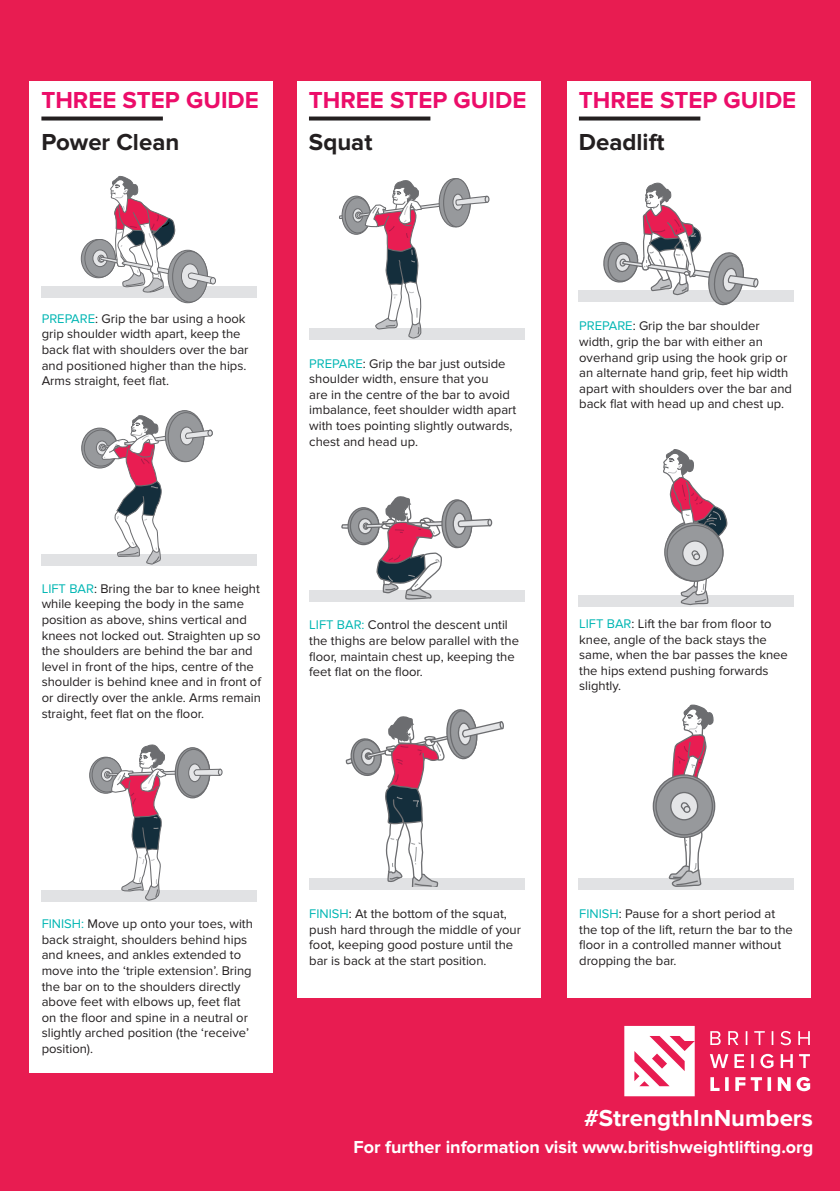
<style>
.page{position:relative;width:840px;height:1191px;background:#fff}
.page>*{position:absolute;margin:0;border:0;box-sizing:border-box;transform-origin:0 0}
.t1{font:700 24px "Proxima Nova";color:#ec0d69}
.t2{font:700 24px "Proxima Nova";color:#231f20}
.t3{font:700 24px "Proxima Nova";color:#fff}
.t4{font:700 18px "Proxima Nova";color:#fff}
.t5{font:13px/15.6px "Proxima Nova";color:#231f20}
.s1{color:#00b6b3}
</style>
<div class="page">
<div style="left:0;top:0;width:839px;height:1191px;background:#e81c51"></div>
<div style="left:29px;top:82px;width:243px;height:991px;background:#fff"></div>
<svg style="left:41px;top:116px;width:122px;height:4px"></svg>
<div style="left:41px;top:286px;width:215px;height:12px;background:#e1e2e4"></div>
<div style="left:41px;top:554px;width:215px;height:12px;background:#e1e2e4"></div>
<div style="left:41px;top:889px;width:215px;height:12px;background:#e1e2e4"></div>
<svg style="left:81px;top:239px;width:34px;height:39px"></svg>
<div style="left:81px;top:239px;width:35px;height:39px;border:1px solid #6c6d70;border-radius:50%"></div>
<div style="left:85px;top:239px;width:30px;height:38px;background:#97999c;border-radius:50%"></div>
<div style="left:84px;top:239px;width:32px;height:39px;border:1px solid #6c6d70;border-radius:50%"></div>
<svg style="left:93px;top:250px;width:14px;height:17px"></svg>
<div style="left:92px;top:249px;width:16px;height:18px;border:1px solid #6c6d70;border-radius:50%"></div>
<div style="left:97px;top:255px;width:8px;height:8px;border:1px solid #6c6d70;border-radius:50%"></div>
<svg style="left:168px;top:250px;width:39px;height:53px"></svg>
<div style="left:172px;top:251px;width:35px;height:51px;background:#97999c;border-radius:50%"></div>
<div style="left:172px;top:251px;width:36px;height:51px;border:1px solid #6c6d70;border-radius:50%"></div>
<div style="left:181px;top:264px;width:17px;height:24px;background:#e4e5e7;border-radius:50%"></div>
<div style="left:181px;top:263px;width:18px;height:26px;border:1px solid #6c6d70;border-radius:50%"></div>
<svg style="left:187px;top:272px;width:27px;height:13px"></svg>
<div style="left:210px;top:277px;width:6px;height:7px;border:1px solid #6c6d70;border-radius:50%"></div>
<svg style="left:99px;top:175px;width:76px;height:119px"></svg>
<svg style="left:82px;top:428px;width:35px;height:40px"></svg>
<div style="left:81px;top:427px;width:37px;height:41px;border:1px solid #6c6d70;border-radius:50%"></div>
<div style="left:84px;top:430px;width:33px;height:36px;background:#97999c;border-radius:50%"></div>
<div style="left:84px;top:429px;width:34px;height:37px;border:1px solid #6c6d70;border-radius:50%"></div>
<svg style="left:96px;top:441px;width:11px;height:14px"></svg>
<div style="left:96px;top:440px;width:12px;height:15px;border:1px solid #6c6d70;border-radius:50%"></div>
<div style="left:98px;top:444px;width:8px;height:7px;border:1px solid #6c6d70;border-radius:50%"></div>
<svg style="left:165px;top:410px;width:39px;height:51px"></svg>
<div style="left:168px;top:412px;width:36px;height:49px;background:#97999c;border-radius:50%"></div>
<div style="left:168px;top:412px;width:36px;height:50px;border:1px solid #6c6d70;border-radius:50%"></div>
<svg style="left:180px;top:427px;width:13px;height:18px"></svg>
<div style="left:180px;top:426px;width:13px;height:19px;border:1px solid #6c6d70;border-radius:50%"></div>
<svg style="left:184px;top:429px;width:29px;height:10px"></svg>
<div style="left:207px;top:429px;width:6px;height:7px;border:1px solid #6c6d70;border-radius:50%"></div>
<svg style="left:100px;top:415px;width:67px;height:150px"></svg>
<svg style="left:90px;top:757px;width:32px;height:36px"></svg>
<div style="left:89px;top:756px;width:33px;height:37px;border:1px solid #6c6d70;border-radius:50%"></div>
<div style="left:92px;top:757px;width:30px;height:35px;background:#97999c;border-radius:50%"></div>
<div style="left:92px;top:757px;width:30px;height:35px;border:1px solid #6c6d70;border-radius:50%"></div>
<svg style="left:101px;top:768px;width:11px;height:13px"></svg>
<div style="left:101px;top:767px;width:12px;height:15px;border:1px solid #6c6d70;border-radius:50%"></div>
<div style="left:104px;top:771px;width:7px;height:7px;border:1px solid #6c6d70;border-radius:50%"></div>
<svg style="left:175px;top:748px;width:34px;height:50px"></svg>
<div style="left:175px;top:747px;width:35px;height:51px;border:1px solid #6c6d70;border-radius:50%"></div>
<div style="left:177px;top:749px;width:32px;height:47px;background:#97999c;border-radius:50%"></div>
<div style="left:177px;top:748px;width:33px;height:49px;border:1px solid #6c6d70;border-radius:50%"></div>
<svg style="left:188px;top:764px;width:13px;height:17px"></svg>
<div style="left:188px;top:763px;width:13px;height:19px;border:1px solid #6c6d70;border-radius:50%"></div>
<svg style="left:193px;top:768px;width:29px;height:8px"></svg>
<svg style="left:106px;top:744px;width:73px;height:158px"></svg>
<div style="left:297px;top:82px;width:243px;height:916px;background:#fff"></div>
<svg style="left:309px;top:116px;width:121px;height:4px"></svg>
<div style="left:309px;top:328px;width:214px;height:12px;background:#e1e2e4"></div>
<div style="left:309px;top:878px;width:214px;height:12px;background:#e1e2e4"></div>
<div style="left:438px;top:178px;width:32px;height:49px;border:1px solid #6c6d70;border-radius:50%"></div>
<div style="left:443px;top:178px;width:27px;height:49px;border:1px solid #6c6d70;border-radius:50%"></div>
<svg style="left:339px;top:179px;width:150px;height:160px"></svg>
<svg style="left:345px;top:709px;width:159px;height:177px"></svg>
<div style="left:309px;top:589px;width:214px;height:12px;background:#e1e2e4"></div>
<svg style="left:442px;top:500px;width:29px;height:47px"></svg>
<div style="left:441px;top:499px;width:31px;height:49px;border:1px solid #6c6d70;border-radius:50%"></div>
<div style="left:445px;top:500px;width:26px;height:47px;background:#97999c;border-radius:50%"></div>
<div style="left:445px;top:500px;width:27px;height:48px;border:1px solid #6c6d70;border-radius:50%"></div>
<svg style="left:453px;top:513px;width:12px;height:21px"></svg>
<div style="left:452px;top:512px;width:14px;height:23px;border:1px solid #6c6d70;border-radius:50%"></div>
<svg style="left:457px;top:518px;width:35px;height:31px"></svg>
<svg style="left:341px;top:496px;width:103px;height:104px"></svg>
<div style="left:566px;top:82px;width:243px;height:916px;background:#fff"></div>
<svg style="left:578px;top:116px;width:122px;height:4px"></svg>
<div style="left:578px;top:290px;width:215px;height:12px;background:#e1e2e4"></div>
<div style="left:578px;top:878px;width:215px;height:12px;background:#e1e2e4"></div>
<div style="left:752px;top:278px;width:6px;height:10px;border:1px solid #6c6d70;border-radius:50%"></div>
<svg style="left:603px;top:182px;width:154px;height:124px"></svg>
<svg style="left:653px;top:775px;width:61px;height:62px"></svg>
<div style="left:655px;top:777px;width:57px;height:58px;background:#97999c;border-radius:50%"></div>
<svg style="left:670px;top:792px;width:27px;height:28px"></svg>
<div style="left:669px;top:792px;width:28px;height:28px;border:1px solid #6c6d70;border-radius:50%"></div>
<svg style="left:679px;top:800px;width:11px;height:13px"></svg>
<div style="left:683px;top:806px;width:7px;height:7px;border:1px solid #6c6d70;border-radius:50%"></div>
<svg style="left:671px;top:704px;width:43px;height:80px"></svg>
<svg style="left:667px;top:827px;width:36px;height:60px"></svg>
<div style="left:578px;top:595px;width:215px;height:12px;background:#e1e2e4"></div>
<div style="left:666px;top:525px;width:56px;height:56px;background:#97999c;border-radius:50%"></div>
<div style="left:682px;top:541px;width:25px;height:24px;background:#e4e5e7;border-radius:50%"></div>
<div style="left:681px;top:540px;width:26px;height:26px;border:1px solid #6c6d70;border-radius:50%"></div>
<svg style="left:691px;top:550px;width:9px;height:10px"></svg>
<div style="left:692px;top:553px;width:7px;height:7px;border:1px solid #6c6d70;border-radius:50%"></div>
<svg style="left:679px;top:575px;width:29px;height:31px"></svg>
<svg style="left:663px;top:449px;width:64px;height:90px"></svg>
<svg style="left:624px;top:1026px;width:185px;height:70px"></svg>
<h1 class="t1" style="left:41px;top:89px;width:219px">THREE STEP GUIDE</h1>
<h1 class="t2" style="left:41px;top:131px;width:139px">Power Clean</h1>
<h1 class="t1" style="left:309px;top:89px;width:219px">THREE STEP GUIDE</h1>
<h1 class="t2" style="left:309px;top:131px;width:65px">Squat</h1>
<h1 class="t1" style="left:578px;top:89px;width:219px">THREE STEP GUIDE</h1>
<h1 class="t2" style="left:578px;top:131px;width:87px">Deadlift</h1>
<p class="t5" style="left:42px;top:311px;width:208px"><span class="s1">PREPARE</span>: Grip the bar using a hook grip shoulder width apart, keep the back flat with shoulders over the bar and positioned higher than the hips.<br>Arms straight, feet flat.</p>
<p class="t5" style="left:309px;top:355px;width:208px"><span class="s1">PREPARE</span>: Grip the bar just outside shoulder width, ensure that you<br>are in the centre of the bar to avoid imbalance, feet shoulder width apart with toes pointing slightly outwards, chest and head up.</p>
<p class="t5" style="left:42px;top:581px;width:221px"><span class="s1">LIFT BAR</span>: Bring the bar to knee height while keeping the body in the same position as above, shins vertical and knees not locked out. Straighten up so the shoulders are behind the bar and level in front of the hips, centre of the shoulder is behind knee and in front of or directly over the ankle. Arms remain straight, feet flat on the floor.</p>
<p class="t5" style="left:309px;top:617px;width:211px"><span class="s1">LIFT BAR:</span> Control the descent until the thighs are below parallel with the floor, maintain chest up, keeping the feet flat on the floor.</p>
<p class="t5" style="left:579px;top:318px;width:214px"><span class="s1">PREPARE</span>: Grip the bar shoulder width, grip the bar with either an overhand grip using the hook grip or an alternate hand grip, feet hip width apart with shoulders over the bar and back flat with head up and chest up.</p>
<p class="t5" style="left:579px;top:616px;width:210px"><span class="s1">LIFT BAR</span>: Lift the bar from floor to knee, angle of the back stays the same, when the bar passes the knee the hips extend pushing forwards slightly.</p>
<p class="t5" style="left:42px;top:916px;width:212px"><span class="s1">FINISH:</span> Move up onto your toes, with back straight, shoulders behind hips and knees, and ankles extended to move into the ‘triple extension’. Bring the bar on to the shoulders directly above feet with elbows up, feet flat on the floor and spine in a neutral or slightly arched position (the ‘receive’ position).</p>
<p class="t5" style="left:309px;top:906px;width:213px"><span class="s1">FINISH</span>: At the bottom of the squat, push hard through the middle of your foot, keeping good posture until the bar is back at the start position.</p>
<p class="t5" style="left:579px;top:906px;width:215px"><span class="s1">FINISH</span>: Pause for a short period at the top of the lift, return the bar to the floor in a controlled manner without dropping the bar.</p>
<h1 class="t3" style="left:583px;top:1107px;width:230px">#StrengthInNumbers</h1>
<h2 class="t4" style="left:353px;top:1138px;width:461px">For further information visit www.britishweightlifting.org</h2>
</div>
